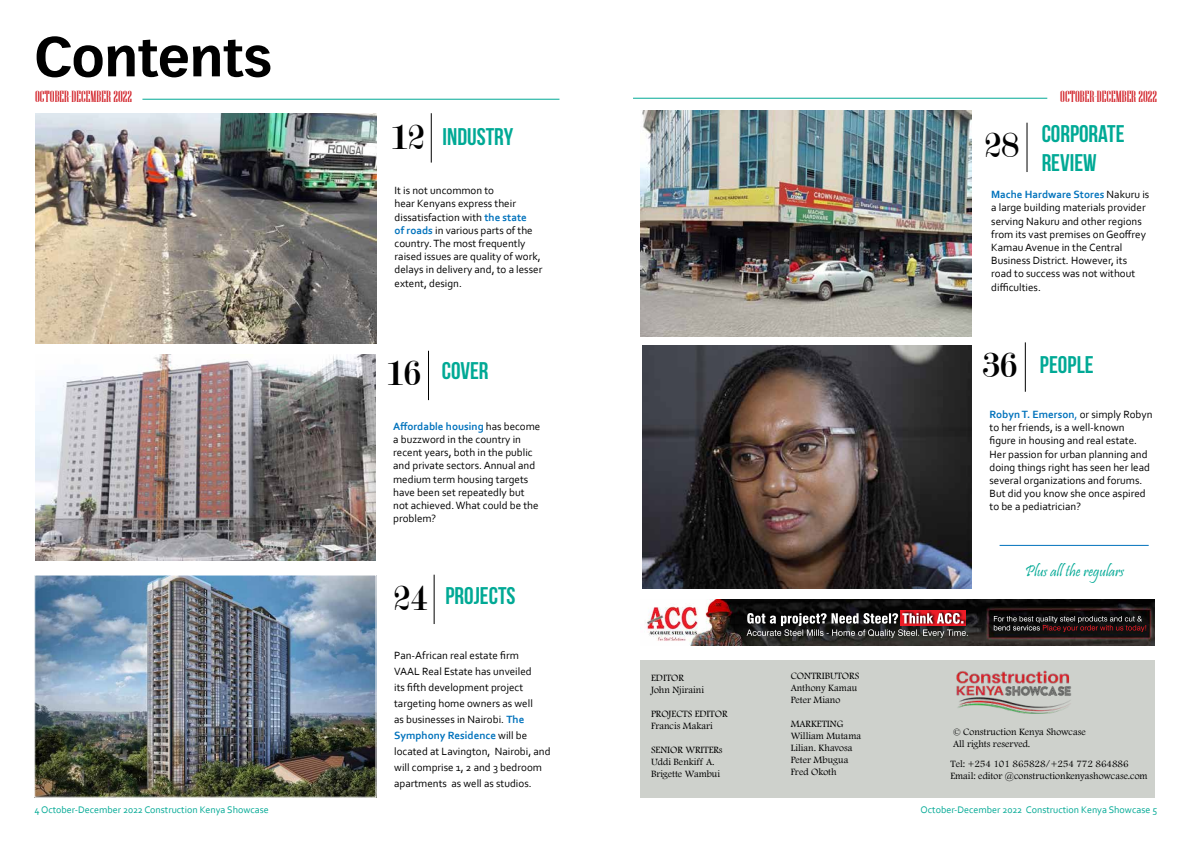
<style>
.page{position:relative;width:1191px;height:842px;background:#fff}
.page>*{position:absolute;margin:0;border:0;box-sizing:border-box;transform-origin:0 0}
.t1{font:60px "Boon 700";color:#000}
.t2{font:38px "Modern";color:#000}
.t3{font:700 24px/28.8px "Bebas Neue";color:#00a995}
.t4{font:16px "Niagara Solid";color:#d2232a}
.t5{font:16px "Pristina";color:#00a995}
.t6{font:11px/13.2px "Corbel";color:#000}
.t7{font:10px/12px "Footlight MT Light";color:#000}
.t8{font:10px "Corbel";color:#00a995}
.s1{font-family:"Modern";font-weight:400;font-size:38px;color:#000}
.s2{font-weight:700;color:#0072bc}
.s3{color:#0072bc}
</style>
<div class="page">
<hr style="left:142px;top:99px;width:417px;height:1px;background:#00a995">
<hr style="left:633px;top:98px;width:414px;height:1px;background:#00a995">
<hr style="left:1026px;top:123px;width:1px;height:49px;background:#000">
<div style="left:640px;top:660px;width:515px;height:137px;background:#ced1cc"></div>
<img style="left:956px;top:670px;width:116px;height:44px">
<hr style="left:428px;top:351px;width:1px;height:49px;background:#000">
<img style="left:35px;top:355px;width:340px;height:205px">
<hr style="left:1025px;top:342px;width:1px;height:50px;background:#000">
<img style="left:640px;top:599px;width:515px;height:46px">
<img style="left:900px;top:610px;width:66px;height:15px">
<hr style="left:431px;top:113px;width:1px;height:50px;background:#000">
<img style="left:35px;top:113px;width:341px;height:231px">
<img style="left:36px;top:577px;width:338px;height:218px">
<div style="left:34px;top:575px;width:342px;height:222px;border:1px solid #fff"></div>
<hr style="left:434px;top:575px;width:1px;height:49px;background:#000">
<img style="left:640px;top:111px;width:332px;height:225px">
<img style="left:642px;top:346px;width:329px;height:243px">
<hr style="left:999px;top:545px;width:149px;height:1px;background:#0072bc">
<h1 class="t1" style="left:34px;top:14px;width:239px">Contents</h1>
<h3 class="t4" style="left:35px;top:88px;width:99px">OCTOBER-DECEMBER 2022</h3>
<h3 class="t4" style="left:1060px;top:88px;width:98px">OCTOBER-DECEMBER 2022</h3>
<h3 class="t3" style="left:1041px;top:119px;width:84px">CORPORATE<br>REVIEW</h3>
<h3 class="t3" style="left:390px;top:122px;width:124px"><span class="s1">12</span> INDUSTRY</h3>
<h2 class="t2" style="left:984px;top:126px;width:36px">28</h2>
<p class="t6" style="left:991px;top:188px;width:160px"><span class="s2">Mache Hardware Stores</span> Nakuru is a large building materials provider serving Nakuru and other regions from its vast premises on Geoffrey<br>Kamau Avenue in the Central<br>Business District. However, its road to success was not without difficulties.</p>
<p class="t6" style="left:394px;top:184px;width:149px">It is not uncommon to<br>hear Kenyans express their dissatisfaction with <span class="s2">the state<br>of roads</span> in various parts of the country. The most frequently raised issues are quality of work, delays in delivery and, to a lesser extent, design.</p>
<h2 class="t2" style="left:386px;top:354px;width:36px">16</h2>
<h3 class="t3" style="left:442px;top:356px;width:48px">COVER</h3>
<p class="t6" style="left:393px;top:419px;width:149px"><span class="s2">Affordable housing</span> has become a buzzword in the country in recent years, both in the public and private sectors. Annual and medium term housing targets have been set repeatedly but not achieved. What could be the problem?</p>
<h3 class="t3" style="left:393px;top:581px;width:124px"><span class="s1">24</span> PROJECTS</h3>
<p class="t6" style="left:394px;top:647px;width:158px;line-height:16px">Pan-African real estate firm<br>VAAL Real Estate has unveiled<br>its fifth development project targeting home owners as well<br>as businesses in Nairobi. <span class="s2">The<br>Symphony Residence</span> will be located at Lavington, Nairobi, and will comprise 1, 2 and 3 bedroom apartments as well as studios.</p>
<p class="t7" style="left:651px;top:671px;width:55px">EDITOR<br>John Njiraini</p>
<p class="t7" style="left:651px;top:707px;width:78px">PROJECTS EDITOR<br>Francis Makari</p>
<p class="t7" style="left:651px;top:743px;width:73px">SENIOR WRITERs<br>Uddi Benkiff A.<br>Brigette Wambui</p>
<h3 class="t3" style="left:982px;top:350px;width:113px"><span class="s1">36</span> PEOPLE</h3>
<p class="t6" style="left:989px;top:407px;width:164px"><span class="s2">Robyn T. Emerson</span><span class="s3">,</span> or simply Robyn to her friends, is a well-known figure in housing and real estate.<br>Her passion for urban planning and doing things right has seen her lead several organizations and forums.<br>But did you know she once aspired to be a pediatrician?</p>
<h3 class="t5" style="left:1025px;top:562px;width:100px">Plus all the regulars</h3>
<p class="t7" style="left:790px;top:669px;width:70px">CONTRIBUTORS<br>Anthony Kamau<br>Peter Miano</p>
<p class="t7" style="left:790px;top:717px;width:72px">MARKETING<br>William Mutama<br>Lilian. Khavosa<br>Peter Mbugua<br>Fred Okoth</p>
<p class="t7" style="left:953px;top:726px;width:134px">© Construction Kenya Showcase<br>All rights reserved.</p>
<p class="t7" style="left:950px;top:758px;width:199px">Tel: +254 101 865828/+254 772 864886<br>Email: editor @constructionkenyashowcase.com</p>
<p class="t8" style="left:34px;top:804px;width:236px">4 October-December 2022 Construction Kenya Showcase</p>
<p class="t8" style="left:920px;top:804px;width:238px">October-December 2022 Construction Kenya Showcase 5</p>
</div>
